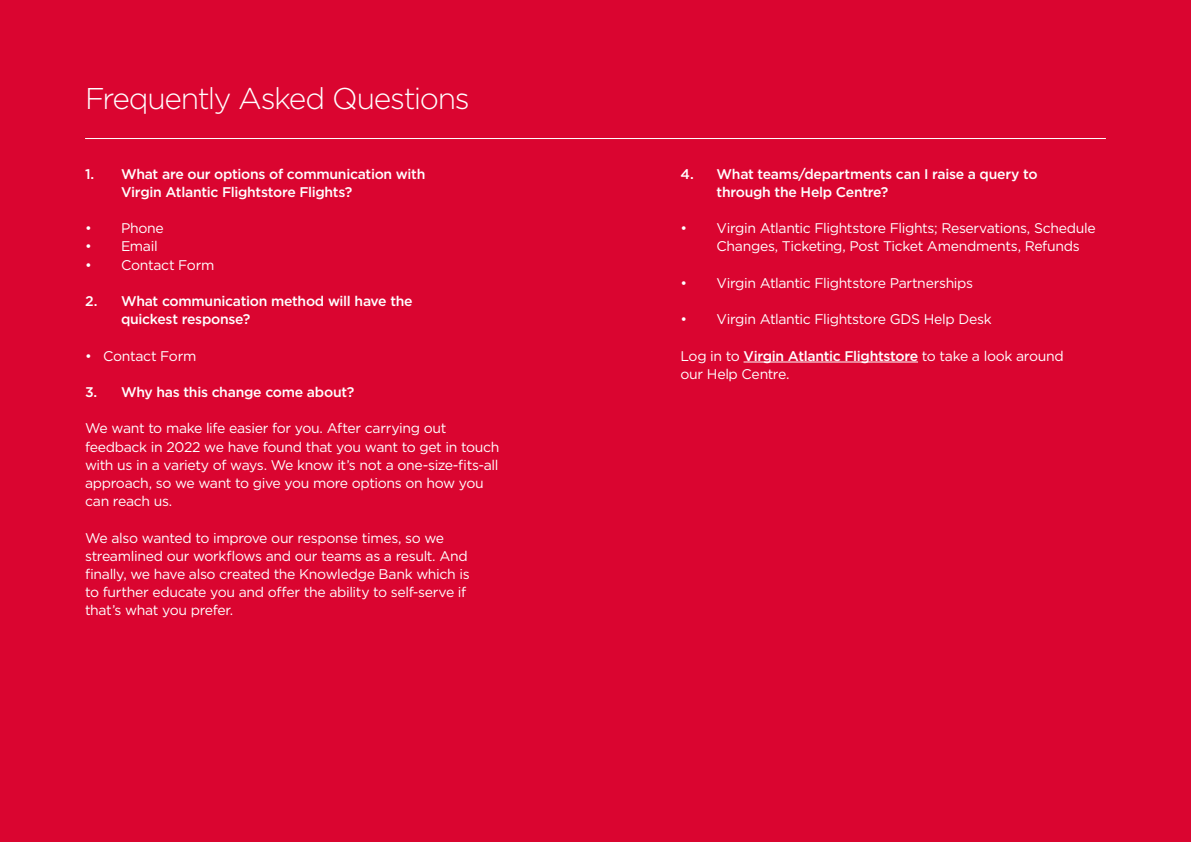
<style>
.page{position:relative;width:1191px;height:842px;background:#da0530}
.page>*{position:absolute;margin:0;border:0;box-sizing:border-box;transform-origin:0 0}
.t1{font:300 30px "Gotham";letter-spacing:-.045em;color:#fff}
.t2{font:14px/18.2px "Gotham";letter-spacing:-.025em;color:#fff}
.t3{font:500 14px/18.2px "Gotham";letter-spacing:-.02em;color:#fff}
.s1{font-weight:500}
</style>
<div class="page">
<hr style="left:743px;top:362px;width:175px;height:1px;background:#fff">
<hr style="left:85px;top:138px;width:1021px;height:1px;background:#fff">
<h1 class="t1" style="left:85px;top:79px;width:386px">Frequently Asked Questions</h1>
<p class="t3" style="left:121px;top:164px;width:306px;text-indent:-36px">1. What are our options of communication with<br>Virgin Atlantic Flightstore Flights?</p>
<p class="t2" style="left:85px;top:219px;width:80px">• Phone</p>
<p class="t2" style="left:85px;top:237px;width:74px">• Email</p>
<p class="t2" style="left:85px;top:255px;width:131px">• Contact Form</p>
<p class="t3" style="left:121px;top:292px;width:293px;text-indent:-36px">2. What communication method will have the quickest response?</p>
<p class="t2" style="left:85px;top:346px;width:113px">• Contact Form</p>
<p class="t3" style="left:85px;top:383px;width:271px">3. Why has this change come about?</p>
<p class="t2" style="left:85px;top:419px;width:416px">We want to make life easier for you. After carrying out feedback in 2022 we have found that you want to get in touch with us in a variety of ways. We know it’s not a one-size-fits-all approach, so we want to give you more options on how you can reach us.</p>
<p class="t2" style="left:85px;top:528px;width:386px">We also wanted to improve our response times, so we streamlined our workflows and our teams as a result. And finally, we have also created the Knowledge Bank which is to further educate you and offer the ability to self-serve if that’s what you prefer.</p>
<p class="t3" style="left:716px;top:164px;width:322px;text-indent:-36px">4. What teams/departments can I raise a query to through the Help Centre?</p>
<p class="t2" style="left:716px;top:219px;width:380px;text-indent:-36px">• Virgin Atlantic Flightstore Flights; Reservations, Schedule<br>Changes, Ticketing, Post Ticket Amendments, Refunds</p>
<p class="t2" style="left:680px;top:273px;width:294px">• Virgin Atlantic Flightstore Partnerships</p>
<p class="t2" style="left:680px;top:310px;width:313px">• Virgin Atlantic Flightstore GDS Help Desk</p>
<p class="t2" style="left:680px;top:346px;width:385px">Log in to <span class="s1">Virgin Atlantic Flightstore</span> to take a look around our Help Centre.</p>
</div>
